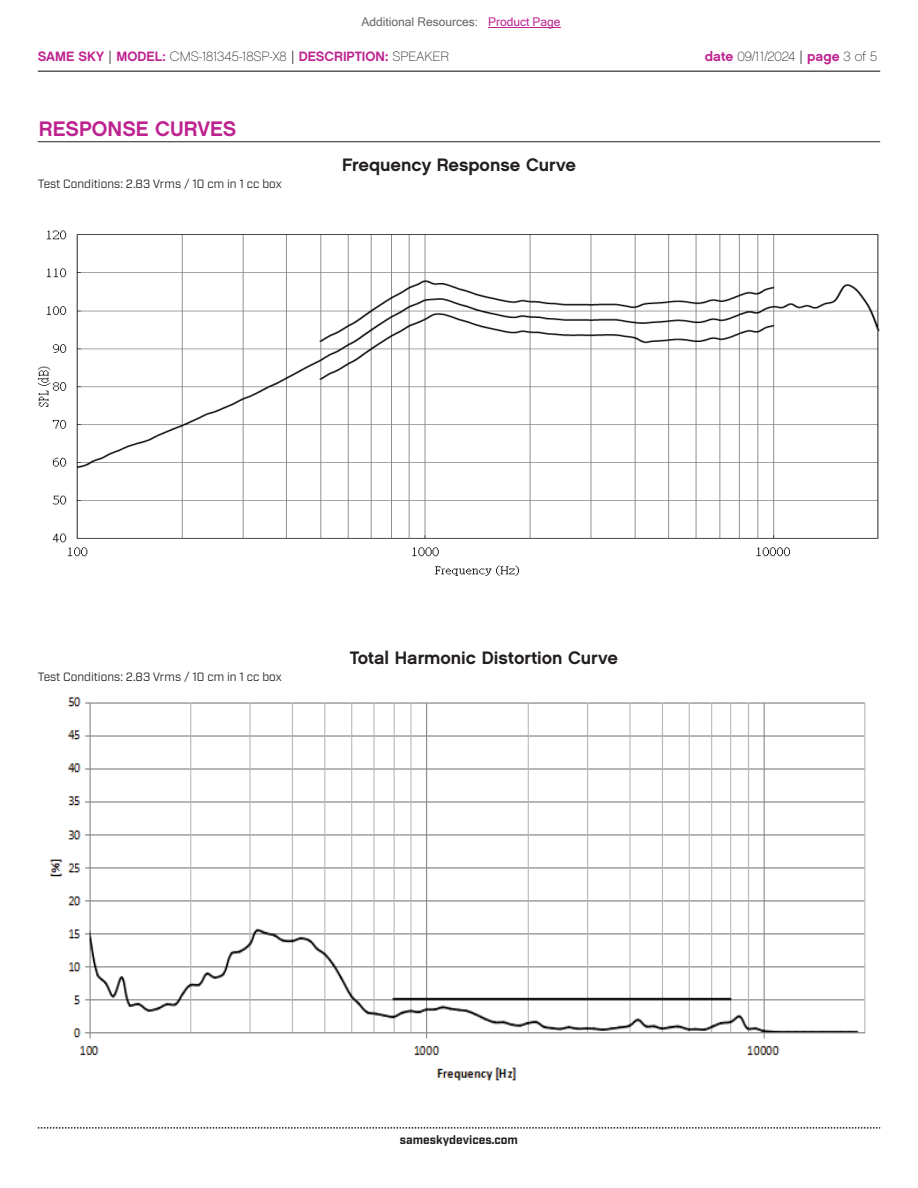
<style>
.page{position:relative;width:918px;height:1188px;background:#fff}
.page>*{position:absolute;margin:0;border:0;box-sizing:border-box;transform-origin:0 0}
.t1{font:21px "Chalet New York Nineteen Sixty";color:#bd238f}
.t2{font:18px "Chalet New York Nineteen Sixty";color:#231f20}
.t3{font:13.5px "Chalet New York Nineteen Sixty";color:#bd238f}
.t4{font:13.5px "Chalet Paris Nineteen Sixty";letter-spacing:-.005em;color:#231f20}
.t5{font:12px "Industry";color:#231f20}
.t6{font:12px "Microsoft Sans Serif";color:#63676b}
.t7{font:700 12px "Industry";color:#231f20}
.s1{color:#bd238f}
.s2{font-family:"Industry";color:#231f20}
.s3{font-family:"Chalet Paris Nineteen Sixty";color:#231f20}
.s4{font-family:"Chalet New York Nineteen Sixty";color:#bd238f}
.s5{font-family:"Industry"}
</style>
<div class="page">
<hr style="left:38px;top:71px;width:842px;height:1px;background:#231f20">
<svg style="left:38px;top:1127px;width:842px;height:2px"></svg>
<img style="left:38px;top:230px;width:842px;height:346px">
<hr style="left:38px;top:141px;width:842px;height:1px;background:#231f20">
<img style="left:50px;top:697px;width:816px;height:384px">
<hr style="left:488px;top:27px;width:73px;height:1px;background:#bd238f">
<p class="t6" style="left:362px;top:15px;width:201px">Additional Resources: <span class="s1">Product Page</span></p>
<p class="t3" style="left:38px;top:47px;width:413px">SAME SKY <span class="s2">|</span> MODEL: <span class="s3">CMS-181345-18SP-X8</span> <span class="s2">|</span> DESCRIPTION: <span class="s3">SPEAKER</span></p>
<p class="t4" style="left:705px;top:48px;width:174px"><span class="s4">date</span> 09/11/2024 <span class="s5">|</span> <span class="s4">page</span> 3 of 5</p>
<h1 class="t1" style="left:39px;top:115px;width:199px">RESPONSE CURVES</h1>
<p class="t5" style="left:38px;top:176px;width:245px">Test Conditions: 2.83 Vrms / 10 cm in 1 cc box</p>
<h2 class="t2" style="left:342px;top:153px;width:235px">Frequency Response Curve</h2>
<p class="t5" style="left:38px;top:669px;width:245px">Test Conditions: 2.83 Vrms / 10 cm in 1 cc box</p>
<h2 class="t2" style="left:350px;top:646px;width:270px">Total Harmonic Distortion Curve</h2>
<p class="t7" style="left:400px;top:1132px;width:120px">sameskydevices.com</p>
</div>
